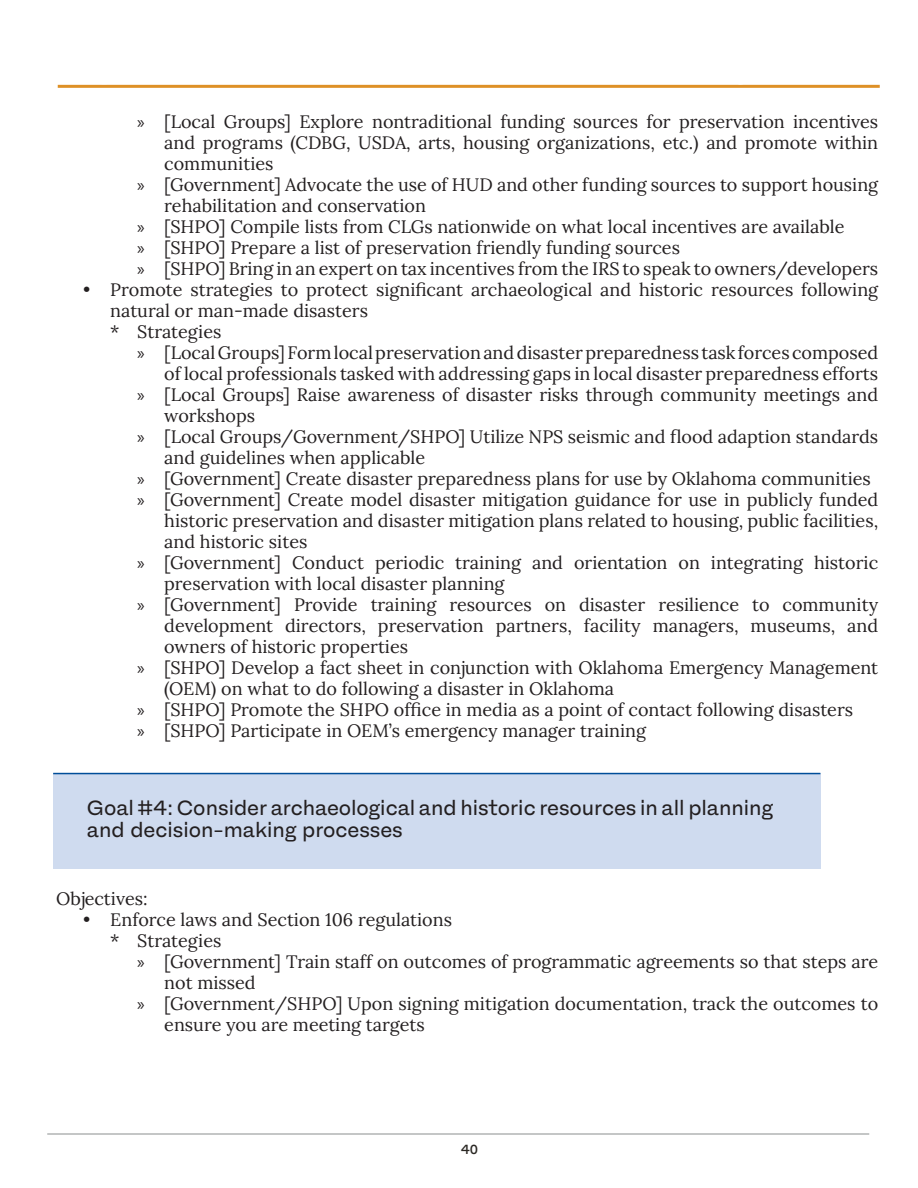
<style>
.page{position:relative;width:918px;height:1188px;background:#fff}
.page>*{position:absolute;margin:0;border:0;box-sizing:border-box;transform-origin:0 0}
.Highlighted_sections{font:21px/22.5px "Fracktif";color:#231f20}
.Body_text{font:18px/21px "Lora";color:#231f20}
.t1{font:500 13.5px "Fracktif";color:#2b2824}
.s1{font-family:"Myriad Pro"}
</style>
<div class="page">
<hr style="left:47px;top:1134px;width:822px;height:1px;background:#8a8e8f">
<hr style="left:58px;top:85px;width:822px;height:3px;background:#de9026">
<div style="left:53px;top:774px;width:767px;height:95px;background:#cfdbef"></div>
<hr style="left:53px;top:773px;width:767px;height:1px;background:#014e99">
<p class="Body_text" style="left:164px;top:110px;width:716px;text-align:justify;text-indent:-27px"><span class="s1">»</span> [Local Groups] Explore nontraditional funding sources for preservation incentives and programs (CDBG, USDA, arts, housing organizations, etc.) and promote within communities</p>
<p class="Body_text" style="left:164px;top:173px;width:716px;text-indent:-27px"><span class="s1">»</span> [Government] Advocate the use of HUD and other funding sources to support housing rehabilitation and conservation</p>
<p class="Body_text" style="left:137px;top:215px;width:709px"><span class="s1">»</span> [SHPO] Compile lists from CLGs nationwide on what local incentives are available</p>
<p class="Body_text" style="left:137px;top:236px;width:544px"><span class="s1">»</span> [SHPO] Prepare a list of preservation friendly funding sources</p>
<p class="Body_text" style="left:137px;top:257px;width:743px"><span class="s1">»</span> [SHPO] Bring in an expert on tax incentives from the IRS to speak to owners/developers</p>
<p class="Body_text" style="left:110px;top:278px;width:770px;text-indent:-27px">• Promote strategies to protect significant archaeological and historic resources following natural or man-made disasters</p>
<p class="Body_text" style="left:110px;top:320px;width:113px">* Strategies</p>
<p class="Body_text" style="left:137px;top:341px;width:743px;text-align:right"><span class="s1">»</span> [Local Groups] Form local preservation and disaster preparedness task forces composed of local professionals tasked with addressing gaps in local disaster preparedness efforts</p>
<p class="Body_text" style="left:164px;top:383px;width:716px;text-indent:-27px"><span class="s1">»</span> [Local Groups] Raise awareness of disaster risks through community meetings and workshops</p>
<p class="Body_text" style="left:164px;top:425px;width:716px;text-indent:-27px"><span class="s1">»</span> [Local Groups/Government/SHPO] Utilize NPS seismic and flood adaption standards and guidelines when applicable</p>
<p class="Body_text" style="left:137px;top:467px;width:735px"><span class="s1">»</span> [Government] Create disaster preparedness plans for use by Oklahoma communities</p>
<p class="Body_text" style="left:164px;top:488px;width:716px;text-align:justify;text-indent:-27px"><span class="s1">»</span> [Government] Create model disaster mitigation guidance for use in publicly funded historic preservation and disaster mitigation plans related to housing, public facilities, and historic sites</p>
<p class="Body_text" style="left:164px;top:551px;width:716px;text-indent:-27px"><span class="s1">»</span> [Government] Conduct periodic training and orientation on integrating historic preservation with local disaster planning</p>
<p class="Body_text" style="left:164px;top:593px;width:716px;text-align:justify;text-indent:-27px"><span class="s1">»</span> [Government] Provide training resources on disaster resilience to community development directors, preservation partners, facility managers, museums, and owners of historic properties</p>
<p class="Body_text" style="left:164px;top:656px;width:716px;text-indent:-27px"><span class="s1">»</span> [SHPO] Develop a fact sheet in conjunction with Oklahoma Emergency Management (OEM) on what to do following a disaster in Oklahoma</p>
<p class="Body_text" style="left:137px;top:698px;width:717px"><span class="s1">»</span> [SHPO] Promote the SHPO office in media as a point of contact following disasters</p>
<p class="Body_text" style="left:137px;top:719px;width:510px"><span class="s1">»</span> [SHPO] Participate in OEM’s emergency manager training</p>
<p class="Highlighted_sections" style="left:87px;top:796px;width:688px">Goal #4: Consider archaeological and historic resources in all planning and decision-making processes</p>
<p class="Body_text" style="left:56px;top:887px;width:93px">Objectives:</p>
<p class="Body_text" style="left:83px;top:908px;width:370px">• Enforce laws and Section 106 regulations</p>
<p class="Body_text" style="left:110px;top:929px;width:113px">* Strategies</p>
<p class="Body_text" style="left:164px;top:950px;width:716px;text-indent:-27px"><span class="s1">»</span> [Government] Train staff on outcomes of programmatic agreements so that steps are not missed</p>
<p class="Body_text" style="left:164px;top:992px;width:716px;text-indent:-27px"><span class="s1">»</span> [Government/SHPO] Upon signing mitigation documentation, track the outcomes to ensure you are meeting targets</p>
<p class="t1" style="left:461px;top:1141px;width:19px">40</p>
</div>
